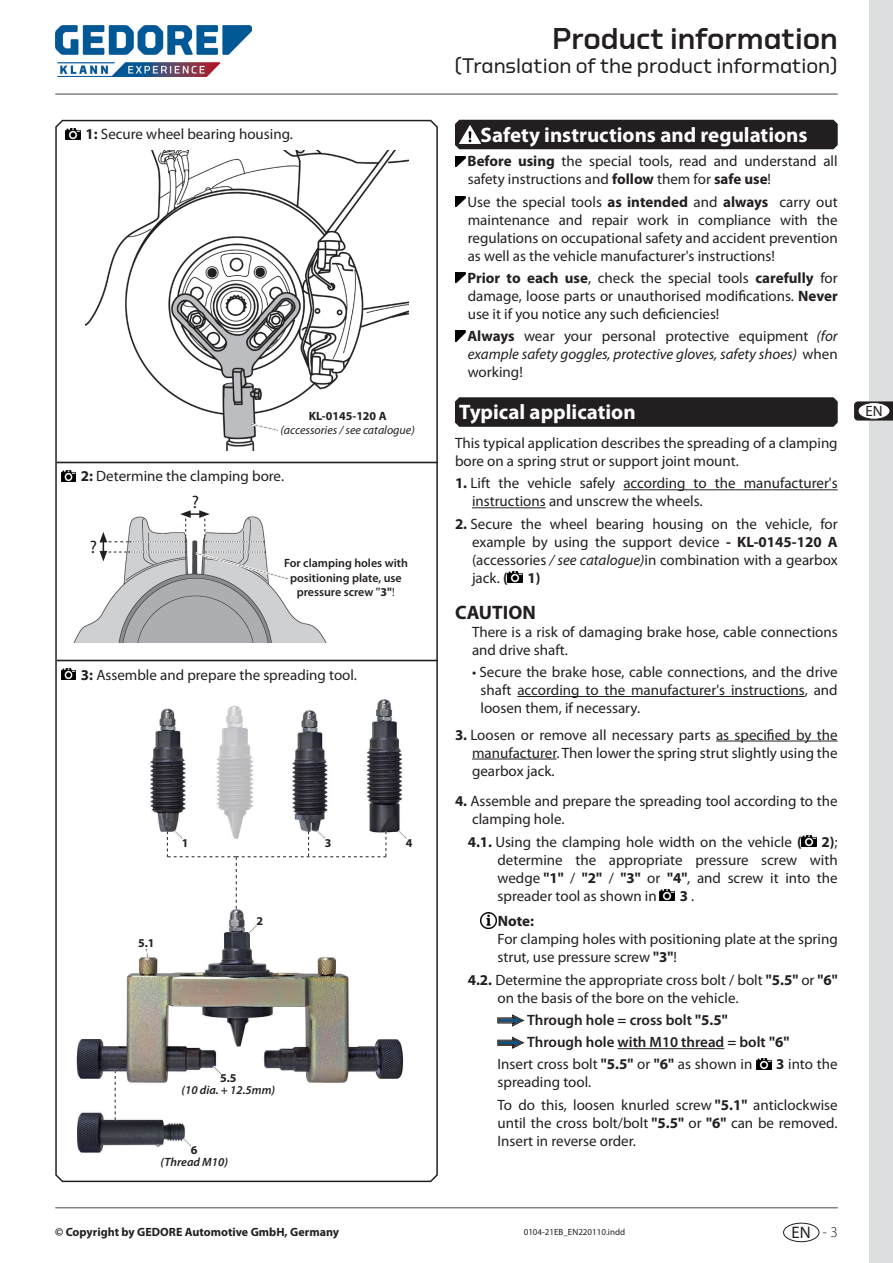
<style>
.page{position:relative;width:893px;height:1263px;background:#fff}
.page>*{position:absolute;margin:0;border:0;box-sizing:border-box;transform-origin:0 0}
.t1{font:500 30px "GEDORE Type";color:#231f20}
.t2{font:700 21px "Myriad Pro";color:#fff}
.t3{font:21px "GEDORE Type";color:#231f20}
.t4{font:700 19.5px "Myriad Pro";color:#231f20}
.t5{font:18px "Myriad Pro";color:#231f20}
.t6{font:16.65px "Myriad Pro";color:#231f20}
.t7{font:15px/18px "Myriad Pro";color:#231f20}
.t8{font:italic 15px/18px "Myriad Pro";color:#231f20;text-align:justify}
.t9{font:600 15px "Myriad Pro";color:#231f20}
.t10{font:700 15px "Myriad Pro";color:#231f20}
.t11{font:700 12px "Myriad Pro";color:#231f20}
.t12{font:600 12px/14.4px "Myriad Pro";color:#231f20;text-align:center}
.t13{font:italic 12px "Myriad Pro";color:#231f20}
.t14{font:italic 600 12px "Myriad Pro";color:#231f20}
.t15{font:9px "Myriad Pro";color:#231f20}
.s1{font-weight:700}
.s2{font-family:"Minion Pro";font-weight:700}
.s3{font-family:"Minion Pro";font-weight:400}
.s4{font-weight:700;font-style:normal}
.s5{font-style:normal}
.s6{font-style:italic}
.s7{font-weight:400}
.s8{font-weight:300;font-size:15px}
</style>
<div class="page">
<div style="left:870px;top:0;width:23px;height:1263px;background:#dcdddf"></div>
<hr style="left:55px;top:1207px;width:783px;height:1px;background:#808285">
<div style="left:783px;top:1223px;width:36px;height:19px;border:1px solid #231f20;border-radius:50%"></div>
<svg style="left:854px;top:401px;width:39px;height:20px"></svg>
<div style="left:858px;top:403px;width:32px;height:16px;background:#fff;border-radius:50%"></div>
<div style="left:858px;top:402px;width:32px;height:18px;border:1px solid #231f20;border-radius:50%"></div>
<img style="left:55px;top:26px;width:197px;height:50px">
<hr style="left:55px;top:93px;width:783px;height:2px;background:#808285">
<svg style="left:55px;top:119px;width:383px;height:1064px"></svg>
<div style="left:455px;top:120px;width:383px;height:29px;background:#231f20"></div>
<svg style="left:455px;top:397px;width:383px;height:30px;background:#272324"></svg>
<hr style="left:623px;top:489px;width:215px;height:1px;background:#231f20">
<hr style="left:472px;top:507px;width:74px;height:1px;background:#231f20">
<hr style="left:517px;top:696px;width:288px;height:1px;background:#231f20">
<hr style="left:716px;top:741px;width:122px;height:1px;background:#231f20">
<hr style="left:472px;top:759px;width:84px;height:1px;background:#231f20">
<hr style="left:618px;top:1048px;width:106px;height:1px;background:#231f20">
<img style="left:459px;top:125px;width:22px;height:19px">
<svg style="left:455px;top:156px;width:10px;height:10px"></svg>
<svg style="left:455px;top:196px;width:10px;height:10px"></svg>
<svg style="left:455px;top:273px;width:10px;height:10px"></svg>
<svg style="left:455px;top:331px;width:10px;height:10px"></svg>
<img style="left:508px;top:572px;width:15px;height:11px">
<img style="left:802px;top:835px;width:15px;height:11px">
<img style="left:660px;top:889px;width:15px;height:11px">
<img style="left:481px;top:913px;width:16px;height:16px">
<svg style="left:497px;top:1014px;width:28px;height:13px"></svg>
<svg style="left:497px;top:1036px;width:28px;height:13px"></svg>
<img style="left:756px;top:1058px;width:15px;height:11px">
<img style="left:85px;top:150px;width:323px;height:301px">
<svg style="left:250px;top:423px;width:29px;height:9px"></svg>
<img style="left:70px;top:502px;width:260px;height:141px">
<svg style="left:100px;top:510px;width:189px;height:70px"></svg>
<img style="left:73px;top:693px;width:334px;height:463px">
<svg style="left:247px;top:924px;width:11px;height:11px"></svg>
<svg style="left:396px;top:829px;width:12px;height:11px"></svg>
<svg style="left:181px;top:1137px;width:11px;height:11px"></svg>
<svg style="left:145px;top:948px;width:4px;height:11px"></svg>
<svg style="left:167px;top:829px;width:220px;height:80px"></svg>
<svg style="left:115px;top:1070px;width:1px;height:50px"></svg>
<svg style="left:211px;top:1064px;width:11px;height:11px"></svg>
<img style="left:214px;top:703px;width:43px;height:140px">
<p class="t7" style="left:85px;top:125px;width:209px"><span class="s1">1:</span> Secure wheel bearing housing.</p>
<p class="t11" style="left:309px;top:408px;width:79px">KL-0145-120 A</p>
<p class="t13" style="left:281px;top:423px;width:136px">(accessories / see catalogue)</p>
<p class="t7" style="left:81px;top:467px;width:205px"><span class="s1">2:</span> Determine the clamping bore.</p>
<p class="t5" style="left:90px;top:536px;width:9px">?</p>
<p class="t5" style="left:192px;top:491px;width:9px">?</p>
<p class="t12" style="left:284px;top:556px;width:125px">For clamping holes with positioning plate, use pressure screw <span class="s2">"</span><span class="s1">3"</span><span class="s3">!</span></p>
<p class="t7" style="left:81px;top:665px;width:278px"><span class="s1">3:</span> Assemble and prepare the spreading tool.</p>
<p class="t11" style="left:182px;top:835px;width:8px">1</p>
<p class="t11" style="left:138px;top:935px;width:18px">5.1</p>
<p class="t11" style="left:256px;top:913px;width:8px">2</p>
<p class="t11" style="left:325px;top:835px;width:8px">3</p>
<p class="t11" style="left:406px;top:835px;width:8px">4</p>
<p class="t11" style="left:220px;top:1070px;width:18px">5.5</p>
<p class="t14" style="left:182px;top:1082px;width:95px">(10 dia. + 12.5mm)</p>
<p class="t11" style="left:191px;top:1142px;width:8px">6</p>
<p class="t14" style="left:161px;top:1154px;width:69px">(Thread M10)</p>
<h1 class="t1" style="left:552px;top:21px;width:287px">Product information</h1>
<h2 class="t3" style="left:454px;top:54px;width:385px">(Translation of the product information)</h2>
<h2 class="t2" style="left:481px;top:121px;width:329px">Safety instructions and regulations</h2>
<p class="t7" style="left:468px;top:152px;width:372px"><span class="s1">Before using</span> the special tools, read and understand all safety instructions and <span class="s1">follow</span> them for <span class="s1">safe use</span>!</p>
<p class="t7" style="left:468px;top:192px;width:372px;text-align:justify">Use the special tools <span class="s1">as intended</span> and <span class="s1">always</span> carry out maintenance and repair work in compliance with the regulations on occupational safety and accident prevention as well as the vehicle manufacturer's instructions!</p>
<p class="t7" style="left:468px;top:268px;width:372px;text-align:justify"><span class="s1">Prior to each use</span>, check the special tools <span class="s1">carefully</span> for damage, loose parts or unauthorised modifications. <span class="s1">Never </span>use it if you notice any such deficiencies!</p>
<p class="t8" style="left:468px;top:327px;width:372px"><span class="s4">Always</span> <span class="s5">wear your personal protective equipment</span> (for example safety goggles, protective gloves, safety shoes) <span class="s5">when working!</span></p>
<h2 class="t2" style="left:459px;top:398px;width:178px">Typical application</h2>
<p class="t7" style="left:455px;top:434px;width:384px">This typical application describes the spreading of a clamping bore on a spring strut or support joint mount.</p>
<p class="t7" style="left:472px;top:474px;width:367px;text-indent:-17px"><span class="s1">1.</span> Lift the vehicle safely according to the manufacturer's instructions and unscrew the wheels.</p>
<p class="t7" style="left:472px;top:514px;width:367px;text-align:justify;text-indent:-17px"><span class="s1">2.</span> Secure the wheel bearing housing on the vehicle, for example by using the support device <span class="s1">- KL-0145-120 A </span>(accessories <span class="s6">/ see catalogue)</span>in combination with a gearbox jack. <span class="s1">(</span></p>
<p class="t10" style="left:528px;top:568px;width:15px">1)</p>
<h3 class="t4" style="left:455px;top:599px;width:82px">CAUTION</h3>
<p class="t7" style="left:472px;top:622px;width:367px">There is a risk of damaging brake hose, cable connections and drive shaft.</p>
<p class="t7" style="left:480px;top:663px;width:359px;text-align:justify;text-indent:-9px">• Secure the brake hose, cable connections, and the drive shaft according to the manufacturer's instructions, and loosen them, if necessary.</p>
<p class="t7" style="left:472px;top:725px;width:367px;text-align:justify;text-indent:-17px"><span class="s1">3.</span> Loosen or remove all necessary parts as specified by the manufacturer. Then lower the spring strut slightly using the gearbox jack.</p>
<p class="t7" style="left:472px;top:792px;width:367px;text-indent:-17px"><span class="s1">4.</span> Assemble and prepare the spreading tool according to the clamping hole.</p>
<p class="t7" style="left:468px;top:832px;width:335px"><span class="s1">4.1.</span> Using the clamping hole width on the vehicle <span class="s1">(</span></p>
<p class="t7" style="left:497px;top:832px;width:342px;text-align:justify;text-indent:324px"><span class="s1">2)</span>; determine the appropriate pressure screw with wedge <span class="s1">"1"</span> / <span class="s1">"2"</span> / <span class="s1">"3"</span> or <span class="s1">"4"</span>, and screw it into the spreader tool as shown in</p>
<p class="t10" style="left:680px;top:886px;width:16px">3 <span class="s7">.</span></p>
<p class="t10" style="left:498px;top:911px;width:38px">Note:</p>
<p class="t7" style="left:497px;top:930px;width:342px">For clamping holes with positioning plate at the spring strut, use pressure screw <span class="s1">"3"</span>!</p>
<p class="t7" style="left:497px;top:970px;width:342px;text-indent:-30px"><span class="s1">4.2.</span> Determine the appropriate cross bolt / bolt <span class="s1">"5.5"</span> or <span class="s1">"6" </span>on the basis of the bore on the vehicle.</p>
<p class="t9" style="left:527px;top:1010px;width:202px">Through hole = cross bolt <span class="s1">"5.5"</span></p>
<p class="t9" style="left:527px;top:1032px;width:264px">Through hole with M10 thread = bolt <span class="s1">"6"</span></p>
<p class="t7" style="left:497px;top:1055px;width:256px">Insert cross bolt <span class="s1">"5.5"</span> or <span class="s1">"6"</span> as shown in</p>
<p class="t7" style="left:776px;top:1055px;width:63px"><span class="s1">3</span> into the</p>
<p class="t7" style="left:497px;top:1071px;width:342px;line-height:22.2px">spreading tool.<br>To do this, loosen knurled screw <span class="s1">"5.1"</span> anticlockwise</p>
<p class="t7" style="left:497px;top:1113px;width:342px">until the cross bolt/bolt <span class="s1">"5.5"</span> or <span class="s1">"6"</span> can be removed.<br>Insert in reverse order.</p>
<p class="t11" style="left:55px;top:1224px;width:285px">© Copyright by GEDORE Automotive GmbH, Germany</p>
<p class="t15" style="left:524px;top:1226px;width:103px">0104-21EB_EN220110.indd</p>
<p class="t6" style="left:792px;top:1222px;width:48px">EN <span class="s8">-3</span></p>
<p class="t7" style="left:865px;top:402px;width:19px">EN</p>
</div>
